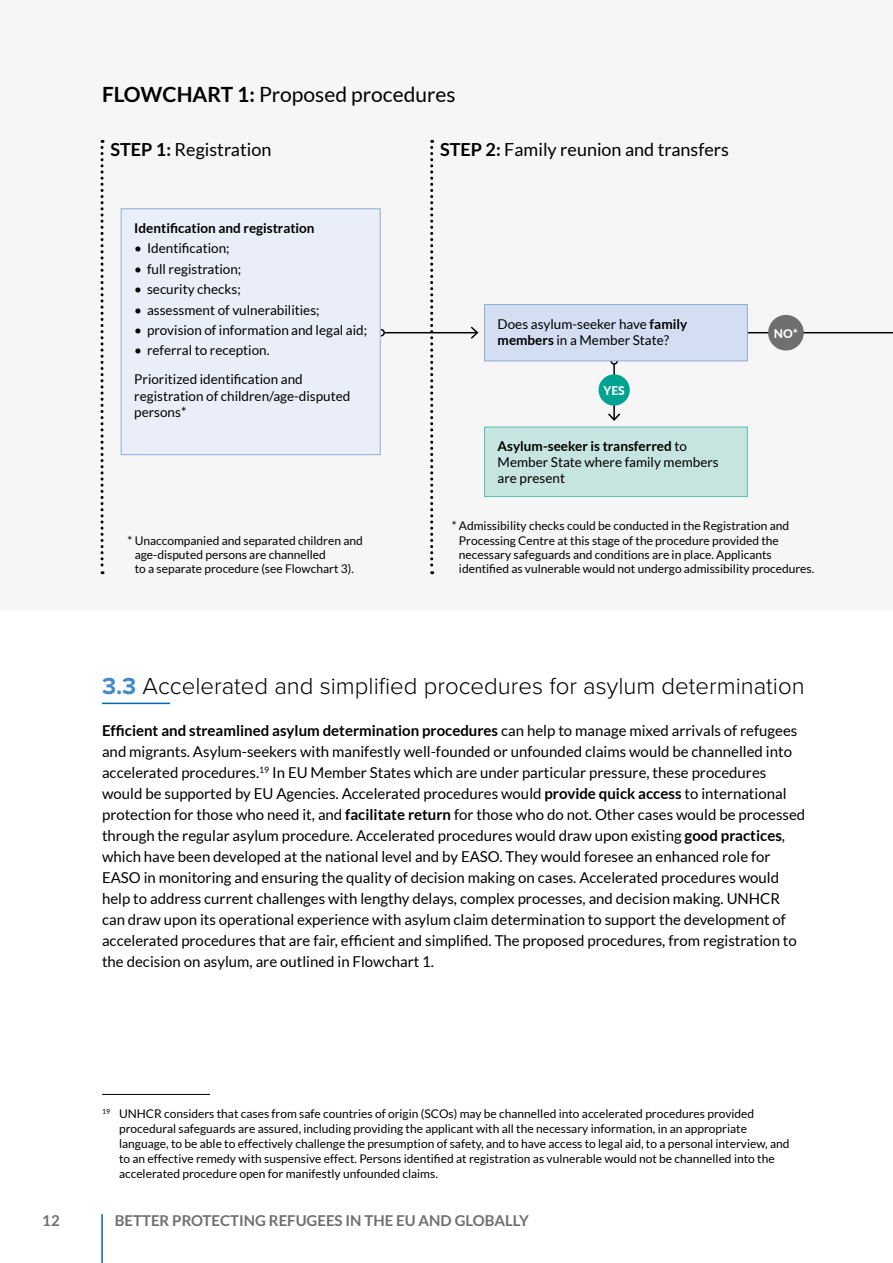
<style>
.page{position:relative;width:893px;height:1263px;background:#fff}
.page>*{position:absolute;margin:0;border:0;box-sizing:border-box;transform-origin:0 0}
.t1{font:300 24px "Proxima Nova";color:#000}
.t2{font:21px "Lato";color:#000}
.t3{font:18px "Lato";color:#000}
.t4{font:15px/21px "Lato";color:#000}
.t5{font:700 15px "Lato";color:#706f6f}
.t6{font:13.5px/16.2px "Lato";color:#000}
.t7{font:700 13.5px "Lato";color:#000}
.t8{font:12px/14.4px "Lato";color:#000}
.t9{font:800 12px "Lato";color:#fff}
.s1{font-weight:700}
.s2{font-weight:700;color:#4189c8}
</style>
<div class="page">
<hr style="left:101px;top:1214px;width:2px;height:49px;background:#006ab4">
<hr style="left:102px;top:703px;width:68px;height:1px;background:#006ab4">
<hr style="left:102px;top:1094px;width:108px;height:1px;background:#000">
<div style="left:0;top:0;width:893px;height:610px;background:#f6f6f6"></div>
<svg style="left:101px;top:140px;width:3px;height:434px"></svg>
<svg style="left:430px;top:140px;width:3px;height:434px"></svg>
<hr style="left:384px;top:332px;width:93px;height:1px;background:#000">
<div style="left:377px;top:329px;width:8px;height:7px;border:2px solid #000;border-radius:50%"></div>
<svg style="left:469px;top:326px;width:10px;height:13px"></svg>
<hr style="left:747px;top:332px;width:146px;height:1px;background:#000">
<hr style="left:613px;top:364px;width:2px;height:56px;background:#000">
<div style="left:610px;top:357px;width:8px;height:8px;border:2px solid #000;border-radius:50%"></div>
<svg style="left:608px;top:412px;width:13px;height:9px"></svg>
<div style="left:121px;top:209px;width:259px;height:246px;background:#eaeef9"></div>
<div style="left:121px;top:208px;width:260px;height:247px;border:1px solid #8daedc"></div>
<div style="left:484px;top:304px;width:263px;height:57px;background:#d3def2"></div>
<div style="left:484px;top:304px;width:264px;height:57px;border:1px solid #8daedc"></div>
<div style="left:484px;top:427px;width:263px;height:70px;background:#c6e4e0"></div>
<div style="left:484px;top:427px;width:264px;height:70px;border:1px solid #5bbdb3"></div>
<div style="left:598px;top:374px;width:32px;height:32px;background:#00a291;border-radius:50%"></div>
<div style="left:768px;top:315px;width:36px;height:35px;background:#706f6f;border-radius:50%"></div>
<h2 class="t2" style="left:102px;top:83px;width:355px"><span class="s1">FLOWCHART 1:</span> Proposed procedures</h2>
<p class="t3" style="left:111px;top:139px;width:162px"><span class="s1">STEP 1:</span> Registration</p>
<p class="t3" style="left:440px;top:139px;width:290px"><span class="s1">STEP 2:</span> Family reunion and transfers</p>
<p class="t7" style="left:134px;top:220px;width:182px">Identification and registration</p>
<p class="t6" style="left:134px;top:240px;width:97px">• Identification;</p>
<p class="t6" style="left:134px;top:261px;width:109px">• full registration;</p>
<p class="t6" style="left:134px;top:281px;width:108px">• security checks;</p>
<p class="t6" style="left:134px;top:301px;width:187px">• assessment of vulnerabilities;</p>
<p class="t6" style="left:134px;top:322px;width:234px">• provision of information and legal aid;</p>
<p class="t6" style="left:134px;top:336px;width:170px;line-height:29px">• referral to reception.<br>Prioritized identification and</p>
<p class="t6" style="left:134px;top:388px;width:218px">registration of children/age-disputed persons*</p>
<p class="t6" style="left:498px;top:315px;width:191px">Does asylum-seeker have <span class="s1">family members</span> in a Member State?</p>
<p class="t9" style="left:603px;top:381px;width:23px">YES</p>
<p class="t6" style="left:498px;top:438px;width:223px"><span class="s1">Asylum-seeker is transferred</span> to<br>Member State where family members are present</p>
<p class="t9" style="left:774px;top:324px;width:26px">NO*</p>
<p class="t8" style="left:135px;top:533px;width:230px;text-indent:-7px">* Unaccompanied and separated children and age-disputed persons are channelled<br>to a separate procedure (see Flowchart 3).</p>
<p class="t8" style="left:459px;top:519px;width:357px;text-indent:-7px">* Admissibility checks could be conducted in the Registration and Processing Centre at this stage of the procedure provided the necessary safeguards and conditions are in place. Applicants identified as vulnerable would not undergo admissibility procedures.</p>
<h1 class="t1" style="left:102px;top:672px;width:704px"><span class="s2">3.3</span> Accelerated and simplified procedures for asylum determination</h1>
<p class="t4" style="left:102px;top:720px;width:705px"><span class="s1">Efficient and streamlined asylum determination procedures</span> can help to manage mixed arrivals of refugees and migrants. Asylum-seekers with manifestly well-founded or unfounded claims would be channelled into accelerated procedures.<sup>19</sup> In EU Member States which are under particular pressure, these procedures would be supported by EU Agencies. Accelerated procedures would <span class="s1">provide quick access</span> to international protection for those who need it, and <span class="s1">facilitate return</span> for those who do not. Other cases would be processed through the regular asylum procedure. Accelerated procedures would draw upon existing <span class="s1">good practices</span>, which have been developed at the national level and by EASO. They would foresee an enhanced role for EASO in monitoring and ensuring the quality of decision making on cases. Accelerated procedures would help to address current challenges with lengthy delays, complex processes, and decision making. UNHCR can draw upon its operational experience with asylum claim determination to support the development of accelerated procedures that are fair, efficient and simplified. The proposed procedures, from registration to the decision on asylum, are outlined in Flowchart 1.</p>
<p class="t8" style="left:119px;top:1106px;width:672px;line-height:15px;text-indent:-17px"><sup>19</sup> UNHCR considers that cases from safe countries of origin (SCOs) may be channelled into accelerated procedures provided procedural safeguards are assured, including providing the applicant with all the necessary information, in an appropriate language, to be able to effectively challenge the presumption of safety, and to have access to legal aid, to a personal interview, and to an effective remedy with suspensive effect. Persons identified at registration as vulnerable would not be channelled into the accelerated procedure open for manifestly unfounded claims.</p>
<p class="t5" style="left:42px;top:1212px;width:19px">12</p>
<p class="t5" style="left:115px;top:1212px;width:415px">BETTER PROTECTING REFUGEES IN THE EU AND GLOBALLY</p>
</div>
